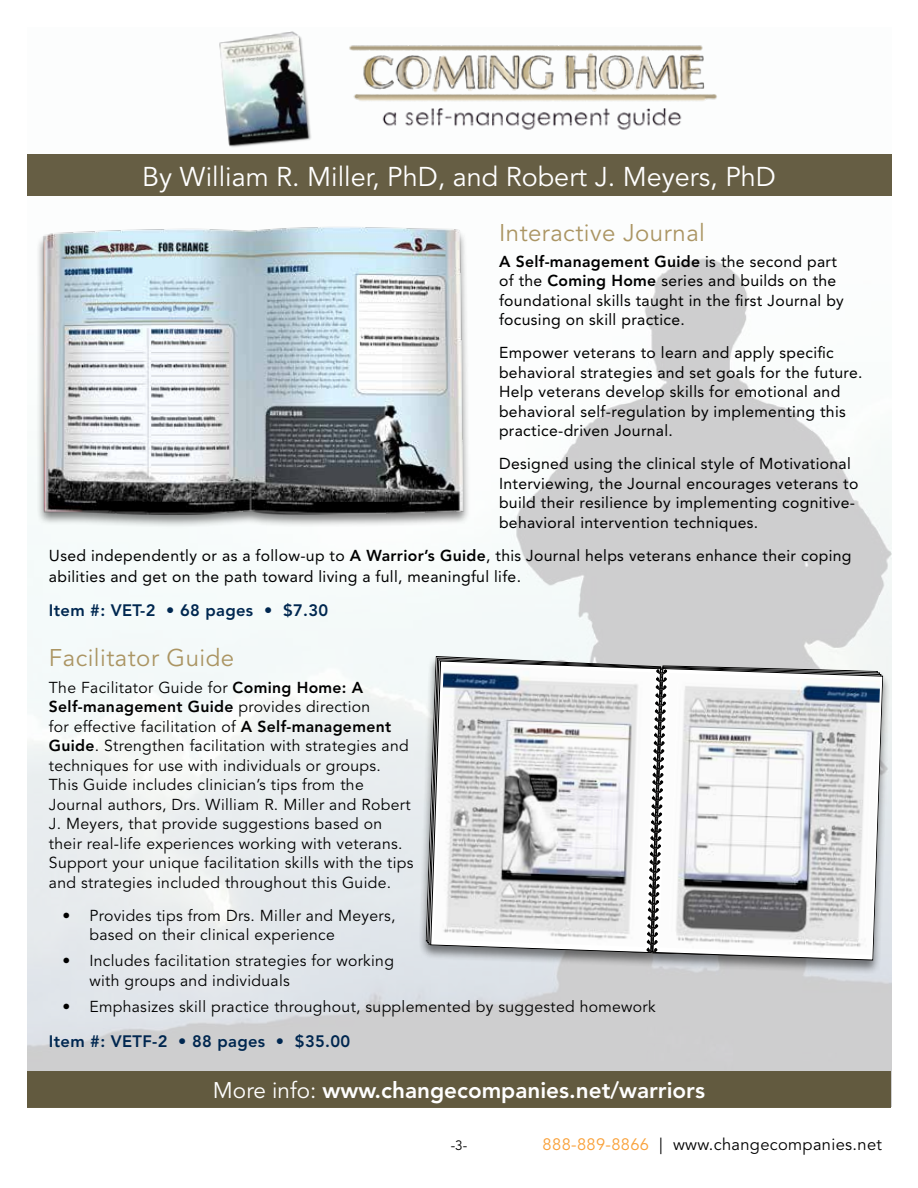
<style>
.page{position:relative;width:918px;height:1188px;background:#fff}
.page>*{position:absolute;margin:0;border:0;box-sizing:border-box;transform-origin:0 0}
.t1{font:27px "Avenir LT Std";color:#fff}
.t2{font:24px "Avenir LT Std";letter-spacing:.02em;color:#ab9563}
.t3{font:800 22.5px "Avenir LT Std";color:#fff}
.t4{font:800 16.5px "Avenir LT Std";letter-spacing:.02em;color:#002750}
.t5{font:16.5px "Avenir LT Std";letter-spacing:.02em;color:#000}
.t6{font:15.75px/19.5px "Avenir LT Std";letter-spacing:.02em;color:#000}
.t7{font:15.75px/19.5px "Avenir LT Std";letter-spacing:.02em;color:#000}
.t8{font:13.5px "Avenir LT Std";color:#000}
.s1{font-weight:800}
.s2{font-weight:400}
.s3{color:#f9a13a}
</style>
<div class="page">
<img style="left:27px;top:154px;width:864px;height:917px">
<div style="left:27px;top:155px;width:865px;height:41px;background:#665e44"></div>
<img style="left:213px;top:31px;width:110px;height:124px">
<img style="left:349px;top:45px;width:368px;height:85px">
<div style="left:27px;top:1071px;width:864px;height:37px;background:#625a3f"></div>
<div style="left:418px;top:655px;width:473px;height:320px;background:#000;opacity:.5"></div>
<svg style="left:652px;top:668px;width:231px;height:293px"></svg>
<svg style="left:430px;top:660px;width:231px;height:293px"></svg>
<svg style="left:647px;top:668px;width:20px;height:290px"></svg>
<img style="left:434px;top:665px;width:221px;height:282px">
<img style="left:659px;top:673px;width:221px;height:282px">
<div style="left:36px;top:226px;width:435px;height:303px;background:#000;opacity:.5"></div>
<img style="left:31px;top:224px;width:448px;height:290px">
<h1 class="t1" style="left:142px;top:161px;width:635px">By William R. Miller, PhD, and Robert J. Meyers, PhD</h1>
<h2 class="t2" style="left:499px;top:218px;width:208px">Interactive Journal</h2>
<p class="t7" style="left:499px;top:252px;width:346px"><span class="s1">A Self-management Guide</span> is the second part of the <span class="s1">Coming Home</span> series and builds on the foundational skills taught in the first Journal by focusing on skill practice.</p>
<p class="t7" style="left:499px;top:343px;width:365px">Empower veterans to learn and apply specific behavioral strategies and set goals for the future.<br>Help veterans develop skills for emotional and behavioral self-regulation by implementing this practice-driven Journal.</p>
<p class="t7" style="left:499px;top:454px;width:361px">Designed using the clinical style of Motivational Interviewing, the Journal encourages veterans to build their resilience by implementing cognitive&shy;behavioral intervention techniques.</p>
<p class="t7" style="left:49px;top:545px;width:804px;line-height:21px">Used independently or as a follow-up to <span class="s1">A Warrior’s Guide</span>, this Journal helps veterans enhance their coping abilities and get on the path toward living a full, meaningful life.</p>
<p class="t4" style="left:49px;top:601px;width:281px">Item #: VET-2 • 68 pages • $7.30</p>
<h2 class="t2" style="left:49px;top:644px;width:187px">Facilitator Guide</h2>
<p class="t6" style="left:49px;top:678px;width:366px">The Facilitator Guide for <span class="s1">Coming Home: A Self-management Guide</span> provides direction<br>for effective facilitation of <span class="s1">A Self-management Guide</span>. Strengthen facilitation with strategies and techniques for use with individuals or groups.<br>This Guide includes clinician’s tips from the Journal authors, Drs. William R. Miller and Robert J. Meyers, that provide suggestions based on their real-life experiences working with veterans.<br>Support your unique facilitation skills with the tips and strategies included throughout this Guide.</p>
<p class="t6" style="left:89px;top:906px;width:308px;text-indent:-27px">• Provides tips from Drs. Miller and Meyers, based on their clinical experience</p>
<p class="t6" style="left:89px;top:952px;width:306px;text-indent:-27px">• Includes facilitation strategies for working with groups and individuals</p>
<p class="t6" style="left:62px;top:997px;width:595px">• Emphasizes skill practice throughout, supplemented by suggested homework</p>
<p class="t4" style="left:49px;top:1031px;width:303px">Item #: VETF-2 • 88 pages • $35.00</p>
<h3 class="t3" style="left:213px;top:1077px;width:494px"><span class="s2">More info:</span> www.changecompanies.net/warriors</h3>
<p class="t8" style="left:451px;top:1137px;width:18px">-3-</p>
<p class="t5" style="left:543px;top:1135px;width:341px"><span class="s3">888-889-8866</span> | www.changecompanies.net</p>
</div>
